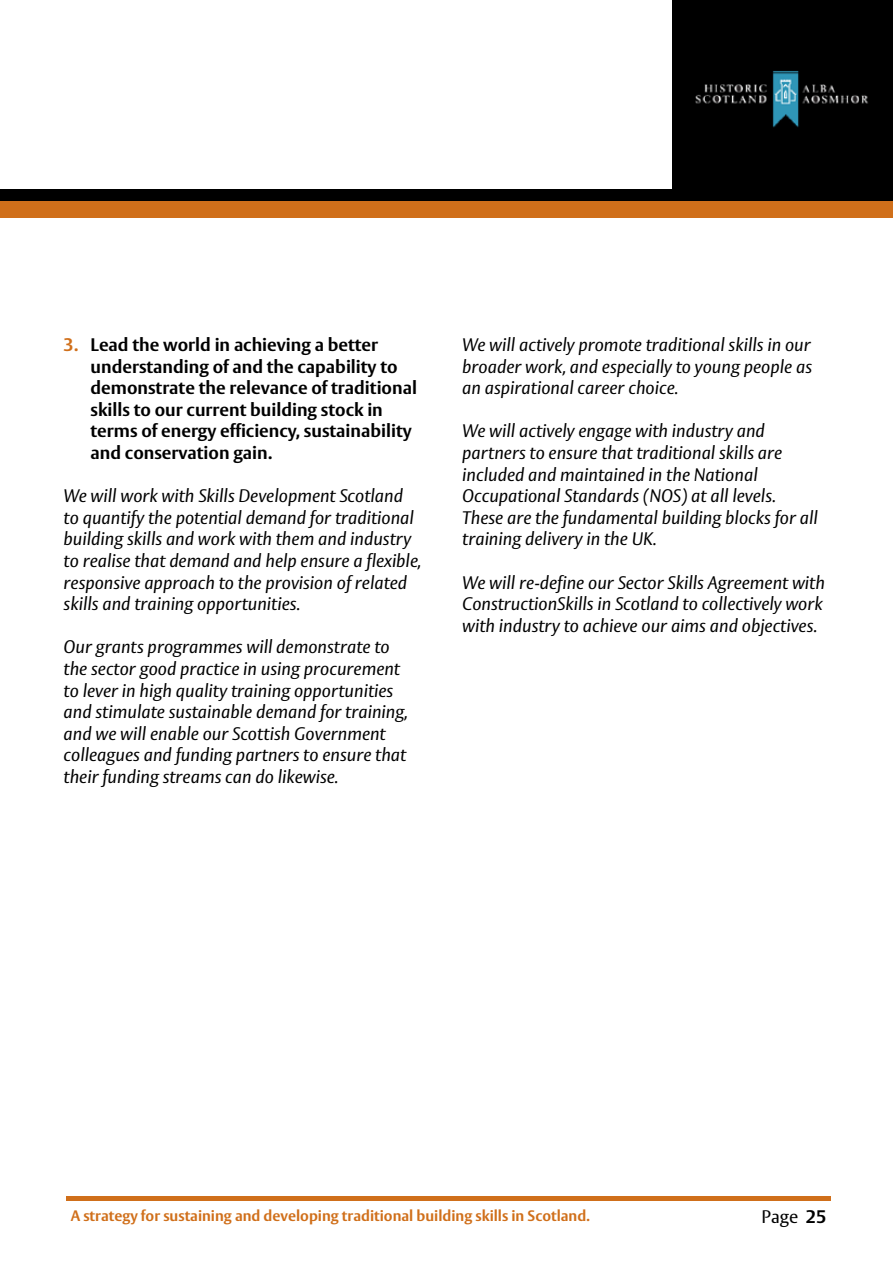
<style>
.page{position:relative;width:893px;height:1263px;background:#fff}
.page>*{position:absolute;margin:0;border:0;box-sizing:border-box;transform-origin:0 0}
.t1{font:italic 18px/21.6px "HS Vesta";color:#000}
.t2{font:700 18px/21.6px "HS Vesta";color:#000}
.t3{font:18px "HS Vesta";color:#000}
.t4{font:700 15px "HS Vesta";color:#d06f1a}
.s1{color:#d06f1a}
.s2{font-weight:700}
</style>
<div class="page">
<hr style="left:66px;top:1197px;width:765px;height:4px;background:#d06f1a">
<div style="left:0;top:189px;width:893px;height:29px;background:#d06f1a"></div>
<div style="left:0;top:189px;width:893px;height:12px;background:#000"></div>
<div style="left:673px;top:0;width:220px;height:195px;background:#000"></div>
<img style="left:695px;top:70px;width:173px;height:58px">
<p class="t2" style="left:91px;top:335px;width:328px;text-indent:-27px"><span class="s1">3.</span> Lead the world in achieving a better understanding of and the capability to demonstrate the relevance of traditional skills to our current building stock in terms of energy efficiency, sustainability and conservation gain.</p>
<p class="t1" style="left:64px;top:486px;width:359px">We will work with Skills Development Scotland to quantify the potential demand for traditional building skills and work with them and industry to realise that demand and help ensure a flexible, responsive approach to the provision of related skills and training opportunities.</p>
<p class="t1" style="left:64px;top:637px;width:346px">Our grants programmes will demonstrate to the sector good practice in using procurement to lever in high quality training opportunities and stimulate sustainable demand for training, and we will enable our Scottish Government colleagues and funding partners to ensure that their funding streams can do likewise.</p>
<p class="t1" style="left:462px;top:335px;width:351px;text-align:justify">We will actively promote traditional skills in our broader work, and especially to young people as an aspirational career choice.</p>
<p class="t1" style="left:462px;top:421px;width:357px">We will actively engage with industry and partners to ensure that traditional skills are included and maintained in the National Occupational Standards (NOS) at all levels.<br>These are the fundamental building blocks for all training delivery in the UK.</p>
<p class="t1" style="left:462px;top:572px;width:364px">We will re-define our Sector Skills Agreement with<br>ConstructionSkills in Scotland to collectively work with industry to achieve our aims and objectives.</p>
<p class="t4" style="left:71px;top:1207px;width:521px">A strategy for sustaining and developing traditional building skills in Scotland.</p>
<p class="t3" style="left:762px;top:1206px;width:66px">Page <span class="s2">25</span></p>
</div>
